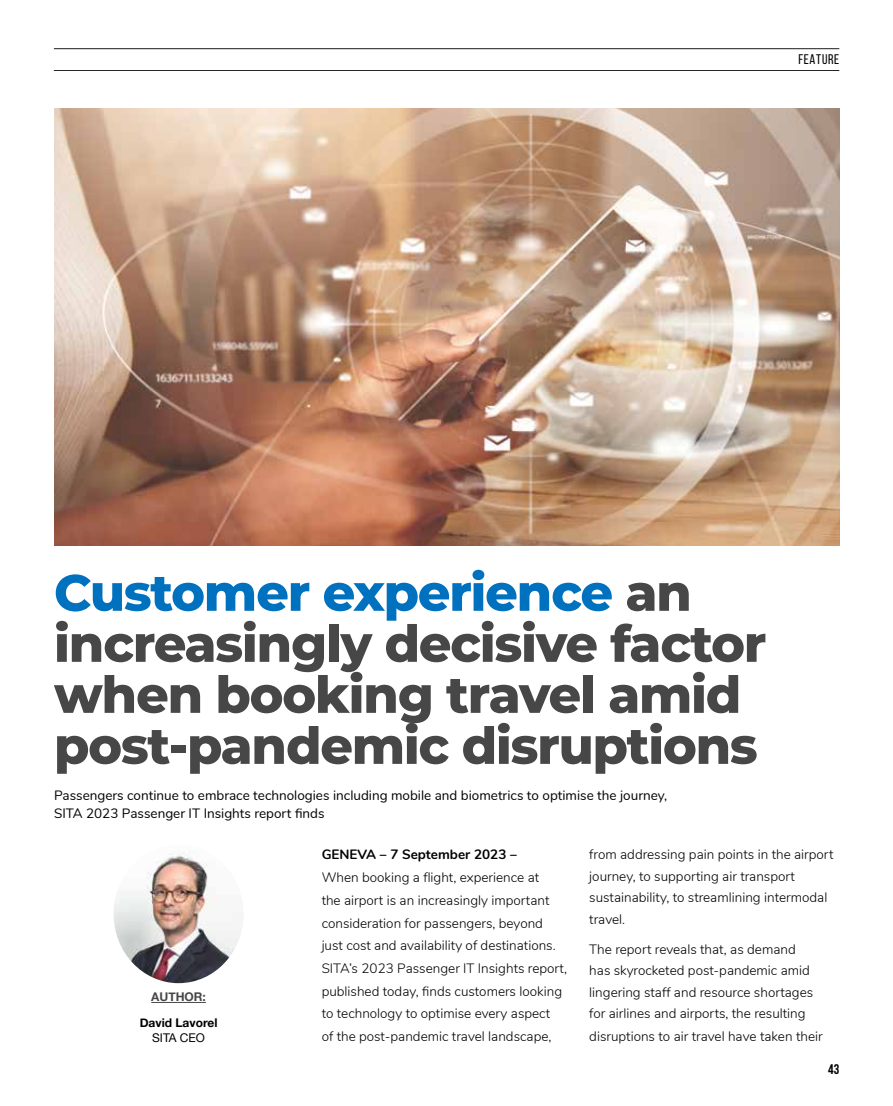
<style>
.page{position:relative;width:893px;height:1106px;background:#fff}
.page>*{position:absolute;margin:0;border:0;box-sizing:border-box;transform-origin:0 0}
.t1{font:800 51px/51px "Montserrat";letter-spacing:-.025em;color:#474747}
.t2{font:13.95px "Bebas Neue";letter-spacing:.05em;color:#000}
.t3{font:700 13.95px "Bebas Neue";color:#000}
.t4{font:300 13.5px/22.6px "Nunito";color:#000}
.t5{font:13.5px/18px "Nunito";color:#000}
.t6{font:700 13.5px "Nunito";color:#000}
.t7{font:700 12px "Helvetica Neue";color:#000}
.t8{font:700 12px "Helvetica Neue";color:#474747}
.t9{font:12px "Helvetica Neue";color:#000}
.s1{color:#0071be}
</style>
<div class="page">
<hr style="left:54px;top:70px;width:785px;height:1px;background:#000">
<hr style="left:54px;top:48px;width:785px;height:1px;background:#000">
<img style="left:54px;top:108px;width:785px;height:438px">
<img style="left:114px;top:853px;width:128px;height:130px">
<hr style="left:151px;top:1002px;width:55px;height:1px;background:#474747">
<p class="t2" style="left:798px;top:52px;width:42px">FEATURE</p>
<h1 class="t1" style="left:54px;top:564px;width:714px"><span class="s1">Customer experience</span> an increasingly decisive factor when booking travel amid post-pandemic disruptions</h1>
<p class="t5" style="left:54px;top:786px;width:615px">Passengers continue to embrace technologies including mobile and biometrics to optimise the journey,<br>SITA 2023 Passenger IT Insights report finds</p>
<p class="t8" style="left:151px;top:987px;width:56px">AUTHOR:</p>
<p class="t7" style="left:140px;top:1012px;width:79px">David Lavorel</p>
<p class="t9" style="left:152px;top:1028px;width:54px">SITA CEO</p>
<p class="t6" style="left:322px;top:844px;width:197px">GENEVA – 7 September 2023 –</p>
<p class="t4" style="left:322px;top:865px;width:247px">When booking a flight, experience at<br>the airport is an increasingly important consideration for passengers, beyond just cost and availability of destinations.<br>SITA’s 2023 Passenger IT Insights report, published today, finds customers looking to technology to optimise every aspect<br>of the post-pandemic travel landscape,</p>
<p class="t4" style="left:589px;top:843px;width:246px;line-height:21.5px">from addressing pain points in the airport journey, to supporting air transport sustainability, to streamlining intermodal travel.</p>
<p class="t4" style="left:589px;top:937px;width:225px;line-height:21.5px">The report reveals that, as demand has skyrocketed post-pandemic amid lingering staff and resource shortages for airlines and airports, the resulting</p>
<p class="t4" style="left:589px;top:1024px;width:235px">disruptions to air travel have taken their</p>
<p class="t3" style="left:828px;top:1061px;width:13px">43</p>
</div>
